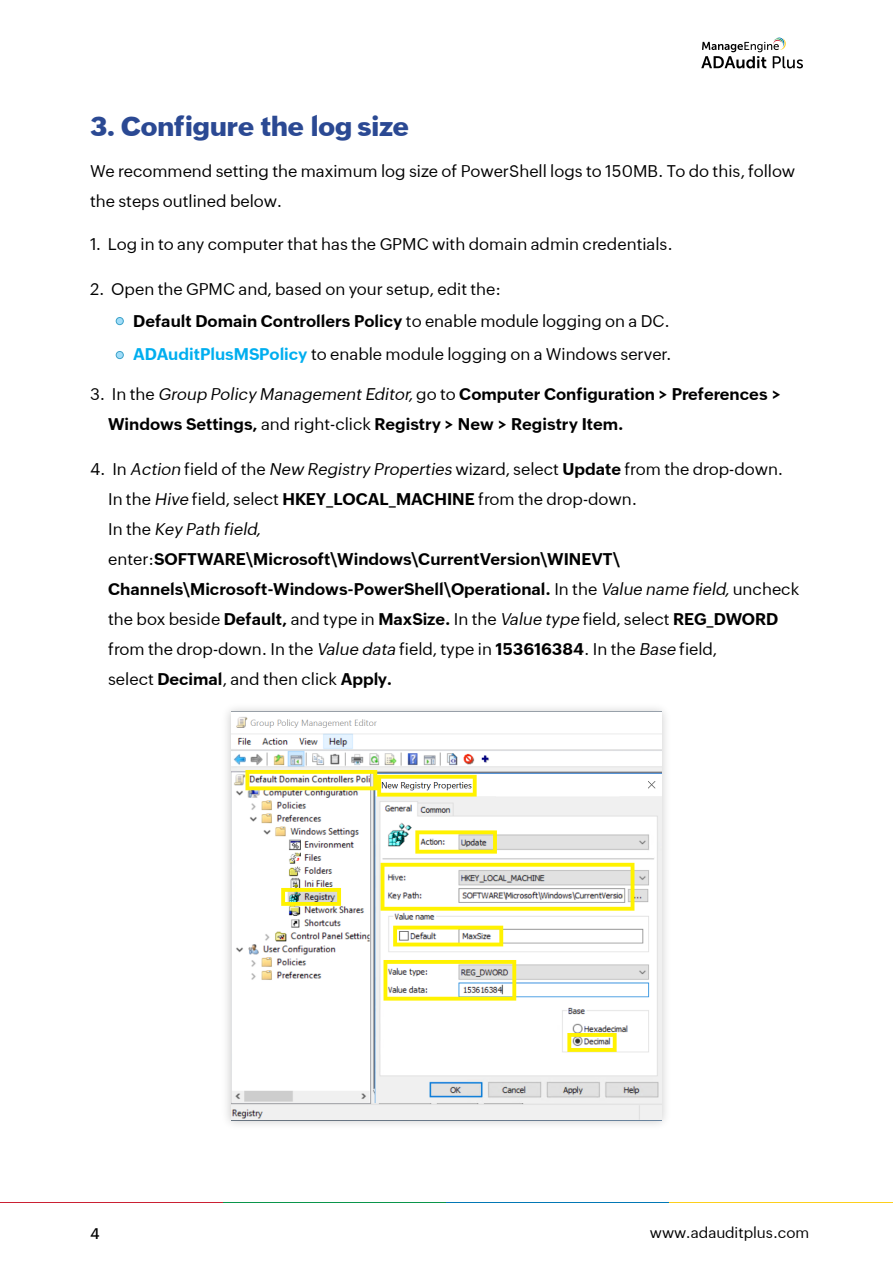
<style>
.page{position:relative;width:893px;height:1263px;background:#fff}
.page>*{position:absolute;margin:0;border:0;box-sizing:border-box;transform-origin:0 0}
.t1{font:800 27px "Zoho Puvi";color:#2b4993}
.t2{font:16.5px/30px "Zoho Puvi";color:#000}
.t3{font:700 16.5px/30px "Zoho Puvi";color:#000}
.t4{font:15px "Zoho Puvi";color:#000}
.t5{font:500 15px "Zoho Puvi";color:#000}
.s1{font-weight:700}
.s2{font-weight:700;color:#00aeef}
.s3{font-weight:400}
.s4{font-weight:400;font-style:italic}
.s5{font-style:italic}
</style>
<div class="page">
<hr style="left:0;top:1202px;width:223px;height:1px;background:#ca2033">
<hr style="left:223px;top:1202px;width:223px;height:1px;background:#0a954b">
<hr style="left:446px;top:1202px;width:224px;height:1px;background:#0278b5">
<hr style="left:670px;top:1202px;width:223px;height:1px;background:#fdcf1c">
<div style="left:116px;top:317px;width:7px;height:8px;background:#a1ddf9;border-radius:50%"></div>
<div style="left:116px;top:317px;width:8px;height:8px;border:1px solid #3ca2c9;border-radius:50%"></div>
<div style="left:116px;top:351px;width:7px;height:8px;background:#a1ddf9;border-radius:50%"></div>
<div style="left:116px;top:351px;width:8px;height:8px;border:1px solid #3ca2c9;border-radius:50%"></div>
<svg style="left:701px;top:37px;width:102px;height:31px"></svg>
<img style="left:227px;top:708px;width:439px;height:417px">
<img style="left:232px;top:712px;width:429px;height:408px">
<h1 class="t1" style="left:90px;top:106px;width:320px">3. Configure the log size</h1>
<p class="t2" style="left:90px;top:155px;width:707px">We recommend setting the maximum log size of PowerShell logs to 150MB. To do this, follow the steps outlined below.</p>
<p class="t2" style="left:90px;top:228px;width:584px">1. Log in to any computer that has the GPMC with domain admin credentials.</p>
<p class="t2" style="left:90px;top:273px;width:413px">2. Open the GPMC and, based on your setup, edit the:</p>
<p class="t2" style="left:133px;top:303px;width:540px;line-height:33px"><span class="s1">Default Domain Controllers Policy</span> to enable module logging on a DC.<br><span class="s2">ADAuditPlusMSPolicy</span> to enable module logging on a Windows server.</p>
<p class="t3" style="left:108px;top:377px;width:674px;text-indent:-18px"><span class="s3">3. In the</span> <span class="s4">Group Policy Management Editor,</span> <span class="s3">go to</span> Computer Configuration &gt; Preferences &gt;<br>Windows Settings, <span class="s3">and right-click</span> Registry &gt; New &gt; Registry Item.</p>
<p class="t2" style="left:108px;top:452px;width:693px;text-indent:-18px">4. In <span class="s5">Action</span> field of the <span class="s5">New Registry Properties</span> wizard, select <span class="s1">Update</span> from the drop-down.<br>In the <span class="s5">Hive</span> field, select <span class="s1">HKEY_LOCAL_MACHINE</span> from the drop-down.<br>In the <span class="s5">Key Path field,<br></span>enter:<span class="s1">SOFTWARE\Microsoft\Windows\CurrentVersion\WINEVT\ Channels\Microsoft-Windows-PowerShell\Operational.</span> In the <span class="s5">Value name field,</span> uncheck the box beside <span class="s1">Default,</span> and type in <span class="s1">MaxSize.</span> In the <span class="s5">Value type</span> field, select <span class="s1">REG_DWORD </span>from the drop-down. In the <span class="s5">Value data</span> field, type in <span class="s1">153616384</span>. In the <span class="s5">Base</span> field,<br>select <span class="s1">Decimal</span>, and then click <span class="s1">Apply.</span></p>
<p class="t5" style="left:90px;top:1222px;width:11px">4</p>
<p class="t4" style="left:650px;top:1222px;width:161px">www.adauditplus.com</p>
</div>
